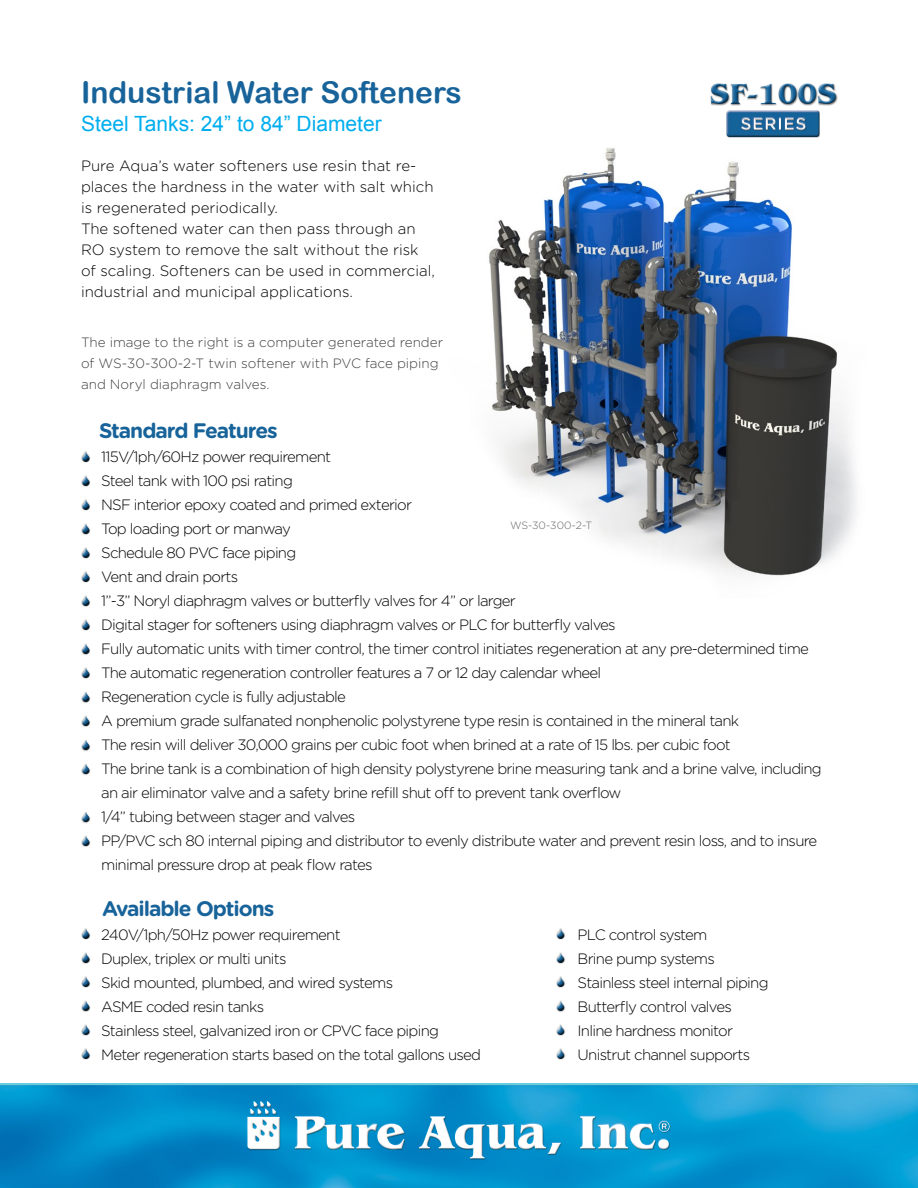
<style>
.page{position:relative;width:918px;height:1188px;background:#fff}
.page>*{position:absolute;margin:0;border:0;box-sizing:border-box;transform-origin:0 0}
.t1{font:30px "Arial Rounded MT Bold";color:#17639a}
.t2{font:700 30px "Benguiat IT Cby BT";color:#17639a}
.t3{font:700 21px "Gotham Rounded";letter-spacing:-.05em;color:#17639a}
.t4{font:21px "Arial";color:#00aeef}
.t5{font:300 15px/24px "Gotham Rounded";letter-spacing:-.05em;color:#000}
.t6{font:300 15px/21px "Gotham Rounded";color:#000}
.t7{font:300 13.5px/21px "Gotham Rounded";color:#414042}
.t8{font:300 10.5px "Gotham Rounded";color:#636466}
</style>
<div class="page">
<div style="left:709px;top:82px;width:130px;height:25px;background:#000;opacity:.6"></div>
<img style="left:0;top:1083px;width:918px;height:105px">
<img style="left:248px;top:1101px;width:32px;height:48px">
<img style="left:728px;top:137px;width:91px;height:1px">
<img style="left:727px;top:111px;width:92px;height:26px">
<img style="left:489px;top:148px;width:367px;height:428px">
<div style="left:80px;top:451px;width:12px;height:398px;background:#000;opacity:.75"></div>
<div style="left:80px;top:928px;width:12px;height:134px;background:#000;opacity:.75"></div>
<div style="left:555px;top:928px;width:12px;height:134px;background:#000;opacity:.75"></div>
<svg style="left:82px;top:451px;width:7px;height:11px"></svg>
<svg style="left:82px;top:475px;width:7px;height:11px"></svg>
<svg style="left:82px;top:499px;width:7px;height:11px"></svg>
<svg style="left:82px;top:523px;width:7px;height:11px"></svg>
<svg style="left:82px;top:547px;width:7px;height:11px"></svg>
<svg style="left:82px;top:571px;width:7px;height:11px"></svg>
<svg style="left:82px;top:595px;width:7px;height:11px"></svg>
<svg style="left:82px;top:619px;width:7px;height:11px"></svg>
<svg style="left:82px;top:643px;width:7px;height:11px"></svg>
<svg style="left:82px;top:667px;width:7px;height:11px"></svg>
<svg style="left:82px;top:691px;width:7px;height:11px"></svg>
<svg style="left:82px;top:715px;width:7px;height:11px"></svg>
<svg style="left:82px;top:739px;width:7px;height:11px"></svg>
<svg style="left:82px;top:763px;width:7px;height:11px"></svg>
<svg style="left:82px;top:811px;width:7px;height:11px"></svg>
<svg style="left:82px;top:835px;width:7px;height:11px"></svg>
<svg style="left:82px;top:928px;width:7px;height:11px"></svg>
<svg style="left:82px;top:952px;width:7px;height:11px"></svg>
<svg style="left:82px;top:976px;width:7px;height:11px"></svg>
<svg style="left:82px;top:1000px;width:7px;height:11px"></svg>
<svg style="left:82px;top:1024px;width:7px;height:11px"></svg>
<svg style="left:82px;top:1048px;width:7px;height:11px"></svg>
<svg style="left:557px;top:928px;width:7px;height:11px"></svg>
<svg style="left:557px;top:952px;width:7px;height:11px"></svg>
<svg style="left:557px;top:976px;width:7px;height:11px"></svg>
<svg style="left:557px;top:1000px;width:7px;height:11px"></svg>
<svg style="left:557px;top:1024px;width:7px;height:11px"></svg>
<svg style="left:557px;top:1048px;width:7px;height:11px"></svg>
<h1 class="t1" style="left:81px;top:74px;width:382px">Industrial Water Softeners</h1>
<h2 class="t4" style="left:81px;top:110px;width:302px">Steel Tanks: 24” to 84” Diameter</h2>
<p class="t6" style="left:81px;top:155px;width:355px">Pure Aqua’s water softeners use resin that re&shy;places the hardness in the water with salt which is regenerated periodically.<br>The softened water can then pass through an RO system to remove the salt without the risk of scaling. Softeners can be used in commercial, industrial and municipal applications.</p>
<p class="t7" style="left:81px;top:331px;width:364px">The image to the right is a computer generated render of WS-30-300-2-T twin softener with PVC face piping and Noryl diaphragm valves.</p>
<h1 class="t2" style="left:710px;top:75px;width:129px">SF-100S</h1>
<h2 class="t3" style="left:99px;top:415px;width:180px">Standard Features</h2>
<p class="t5" style="left:101px;top:444px;width:722px">115V/1ph/60Hz power requirement<br>Steel tank with 100 psi rating<br>NSF interior epoxy coated and primed exterior<br>Top loading port or manway<br>Schedule 80 PVC face piping<br>Vent and drain ports<br>1”-3” Noryl diaphragm valves or butterfly valves for 4’’ or larger<br>Digital stager for softeners using diaphragm valves or PLC for butterfly valves<br>Fully automatic units with timer control, the timer control initiates regeneration at any pre-determined time The automatic regeneration controller features a 7 or 12 day calendar wheel<br>Regeneration cycle is fully adjustable<br>A premium grade sulfanated nonphenolic polystyrene type resin is contained in the mineral tank<br>The resin will deliver 30,000 grains per cubic foot when brined at a rate of 15 lbs. per cubic foot<br>The brine tank is a combination of high density polystyrene brine measuring tank and a brine valve, including an air eliminator valve and a safety brine refill shut off to prevent tank overflow<br>1/4” tubing between stager and valves<br>PP/PVC sch 80 internal piping and distributor to evenly distribute water and prevent resin loss, and to insure minimal pressure drop at peak flow rates</p>
<p class="t8" style="left:510px;top:518px;width:84px">WS-30-300-2-T</p>
<h2 class="t3" style="left:102px;top:894px;width:174px">Available Options</h2>
<p class="t5" style="left:101px;top:922px;width:382px">240V/1ph/50Hz power requirement<br>Duplex, triplex or multi units<br>Skid mounted, plumbed, and wired systems<br>ASME coded resin tanks<br>Stainless steel, galvanized iron or CPVC face piping Meter regeneration starts based on the total gallons used</p>
<p class="t5" style="left:578px;top:922px;width:193px">PLC control system<br>Brine pump systems<br>Stainless steel internal piping<br>Butterfly control valves<br>Inline hardness monitor<br>Unistrut channel supports</p>
</div>
